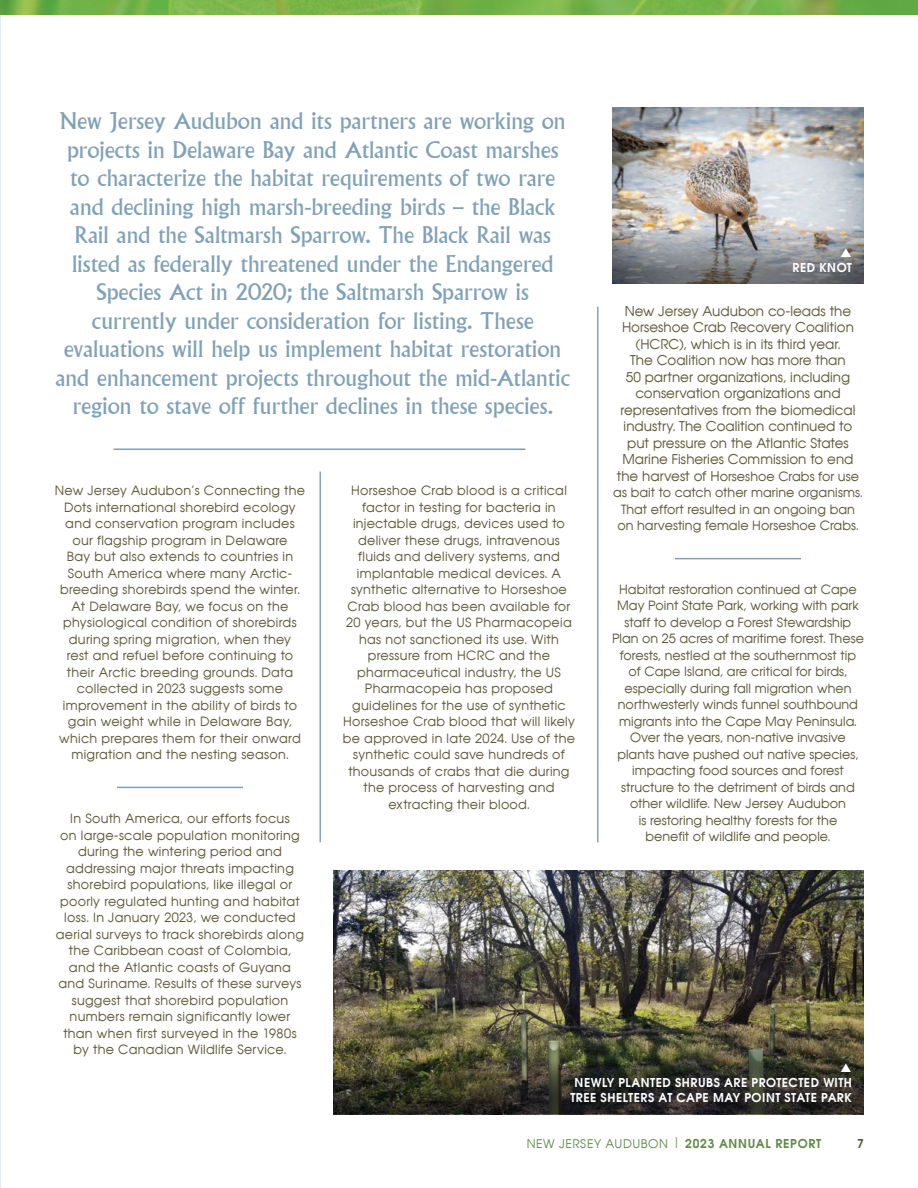
<style>
.page{position:relative;width:918px;height:1188px;background:#fff}
.page>*{position:absolute;margin:0;border:0;box-sizing:border-box;transform-origin:0 0}
.Body___Avian_Reg_9pt{font:22.5px/28.5px "Albertus";letter-spacing:-.015em;color:#80a1b6;text-align:center}
.BODY_-_Avian_Reg_9pt{font:13.5px/16.5px "Avian";color:#5b5836;text-align:center}
.BODY_-_Avian_Reg_9pt-2{font:12.75px/16.5px "Avian";letter-spacing:.015em;color:#5b5836;text-align:center}
.t1{font:700 12px/15px "Avian";letter-spacing:.035em;color:#fff;text-align:center}
.t2{font:12px "Avian";letter-spacing:.05em;color:#618a48}
.t3{font:700 12px "Avian";color:#5b5836}
.s1{font-size:13.5px}
.s2{font-size:15px}
.s3{font-weight:700}
</style>
<div class="page">
<img style="left:0;top:15px;width:1px;height:1173px">
<hr style="left:0;top:630px;width:1px;height:504px;background:#000">
<hr style="left:0;top:680px;width:1px;height:404px;background:#5b5836">
<img style="left:0;top:0;width:918px;height:15px">
<img style="left:333px;top:870px;width:531px;height:188px">
<hr style="left:675px;top:558px;width:126px;height:1px;background:#80a1b6">
<hr style="left:114px;top:448px;width:411px;height:2px;background:#80a1b6">
<hr style="left:597px;top:307px;width:2px;height:535px;background:#80a1b6">
<img style="left:612px;top:108px;width:252px;height:119px">
<svg style="left:612px;top:227px;width:252px;height:57px;background:#8a8c8e"></svg>
<svg style="left:333px;top:1058px;width:531px;height:56px;background:#333227"></svg>
<hr style="left:117px;top:787px;width:126px;height:1px;background:#80a1b6">
<hr style="left:319px;top:472px;width:2px;height:370px;background:#80a1b6">
<svg style="left:841px;top:248px;width:10px;height:9px"></svg>
<svg style="left:841px;top:1063px;width:10px;height:9px"></svg>
<p class="Body___Avian_Reg_9pt" style="left:56px;top:107px;width:516px">New Jersey Audubon and its partners are working on projects in Delaware Bay and Atlantic Coast marshes to characterize the habitat requirements of two rare and declining high marsh-breeding birds – the Black Rail and the Saltmarsh Sparrow. The Black Rail was listed as federally threatened under the Endangered Species Act in 2020; the Saltmarsh Sparrow is currently under consideration for listing. These evaluations will help us implement habitat restoration and enhancement projects throughout the mid-Atlantic region to stave off further declines in these species.</p>
<p class="BODY_-_Avian_Reg_9pt-2" style="left:55px;top:482px;width:252px">New Jersey Audubon’s Connecting the Dots international shorebird ecology and conservation program includes our flagship program in Delaware<br>Bay but also extends to countries in South America where many Arctic&shy;breeding shorebirds spend the winter.<br>At Delaware Bay, we focus on the physiological condition of shorebirds during spring migration, when they<br>rest and refuel before continuing to their Arctic breeding grounds. Data collected in 2023 suggests some improvement in the ability of birds to gain weight while in Delaware Bay, which prepares them for their onward migration and the nesting season.</p>
<p class="BODY_-_Avian_Reg_9pt-2" style="left:56px;top:810px;width:250px">In South America, our efforts focus<br>on large-scale population monitoring during the wintering period and addressing major threats impacting shorebird populations, like illegal or poorly regulated hunting and habitat loss. In January 2023, we conducted aerial surveys to track shorebirds along the Caribbean coast of Colombia, and the Atlantic coasts of Guyana and Suriname. Results of these surveys suggest that shorebird population numbers remain significantly lower than when first surveyed in the 1980s by the Canadian Wildlife Service.</p>
<p class="BODY_-_Avian_Reg_9pt-2" style="left:343px;top:482px;width:234px">Horseshoe Crab blood is a critical factor in testing for bacteria in injectable drugs, devices used to deliver these drugs, intravenous fluids and delivery systems, and implantable medical devices. A synthetic alternative to Horseshoe<br>Crab blood has been available for<br>20 years, but the US Pharmacopeia has not sanctioned its use. With pressure from HCRC and the pharmaceutical industry, the US<br>Pharmacopeia has proposed guidelines for the use of synthetic<br>Horseshoe Crab blood that will likely be approved in late 2024. Use of the synthetic could save hundreds of thousands of crabs that die during the process of harvesting and extracting their blood.</p>
<p class="t1" style="left:793px;top:259px;width:61px">RED KNOT</p>
<p class="BODY_-_Avian_Reg_9pt" style="left:620px;top:303px;width:237px">New Jersey Audubon co-leads the Horseshoe Crab Recovery Coalition (HCRC), which is in its third year.<br>The Coalition now has more than<br>50 partner organizations, including conservation organizations and representatives from the biomedical industry. The Coalition continued to put pressure on the Atlantic States Marine Fisheries Commission to end</p>
<p class="BODY_-_Avian_Reg_9pt-2" style="left:613px;top:468px;width:251px"><span class="s1">the harvest of H</span>orseshoe Crabs for use as bait to catch other marine organisms.<br>That effort resulted in an ongoing ban on harvesting female Horseshoe Crabs.</p>
<p class="BODY_-_Avian_Reg_9pt-2" style="left:612px;top:581px;width:253px">Habitat restoration continued at Cape May Point State Park, working with park staff to develop a Forest Stewardship Plan on 25 acres of maritime forest. These forests, nestled at the southernmost tip<br>of Cape Island, are critical for birds, especially during fall migration when northwesterly winds funnel southbound migrants into the Cape May Peninsula.<br>Over the years, non-native invasive plants have pushed out native species, impacting food sources and forest structure to the detriment of birds and other wildlife. New Jersey Audubon<br>is restoring healthy forests for the<br>benefit of wildlife and people.</p>
<p class="t1" style="left:570px;top:1075px;width:283px">NEWLY PLANTED SHRUBS ARE PROTECTED WITH<br>TREE SHELTERS AT CAPE MAY POINT STATE PARK</p>
<p class="t2" style="left:527px;top:1136px;width:296px">NEW JERSEY AUDUBON <span class="s2">|</span> <span class="s3">2023 ANNUAL REPORT</span></p>
<p class="t3" style="left:857px;top:1135px;width:8px">7</p>
</div>
